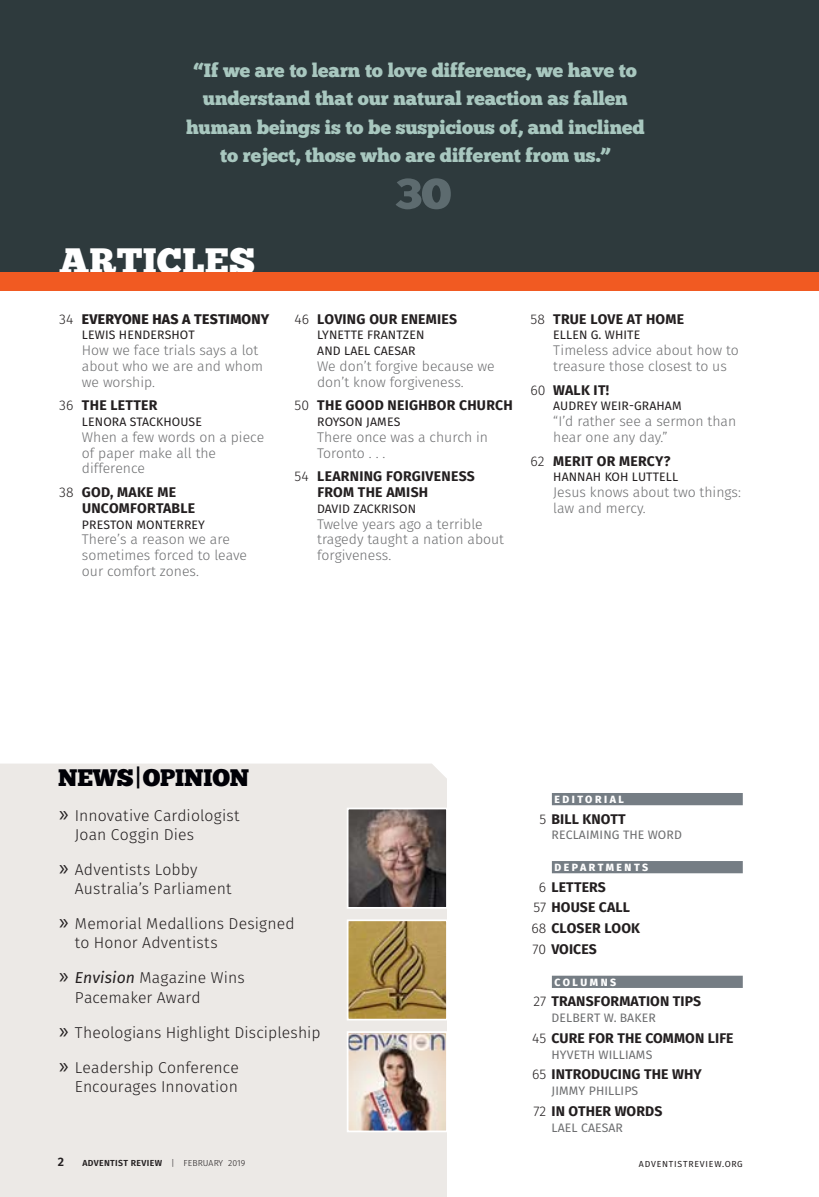
<style>
.page{position:relative;width:819px;height:1197px;background:#fff}
.page>*{position:absolute;margin:0;border:0;box-sizing:border-box;transform-origin:0 0}
.t1{font:42.88px "Chunk Five";color:#5d6b6f;scale:1.18 1}
.t2{font:36.75px "Chunk Five";letter-spacing:.005em;color:#fff}
.t3{font:23.97px "Chunk Five";letter-spacing:-.01em;color:#000006}
.t4{font:19.25px/28.5px "Chunk Five";letter-spacing:-.005em;color:#a8c7bf;text-align:center}
.t5{font:300 15.75px/19.2px "Fira Sans";letter-spacing:.005em;color:#231f20}
.t6{font:300 14px/15.8px "Fira Sans";color:#6d6e70}
.t7{font:700 14px/20.8px "Fira Sans";letter-spacing:.01em;color:#231f20}
.t8{font:800 14px "Fira Sans";letter-spacing:.02em;color:#231f20}
.t9{font:12.25px/15.8px "Fira Sans";letter-spacing:.01em;color:#231f20}
.t10{font:12.25px "Fira Sans";letter-spacing:.01em;color:#6d6e70}
.t11{font:600 12.25px "Fira Sans";color:#231f20}
.t12{font:800 10.5px "Fira Sans";letter-spacing:.24em;color:#fff}
.t13{font:600 8.75px "Fira Sans";letter-spacing:.04em;color:#231f20}
.t14{font:8.75px "Fira Sans";letter-spacing:.09em;color:#231f20}
.s1{font-weight:300}
.s2{font-family:"Myriad Pro";font-weight:400;font-size:22.75px}
.s3{font-weight:400;font-style:italic}
</style>
<div class="page">
<div style="left:0;top:764px;width:447px;height:433px;background:#ece9e6"></div>
<div style="left:0;top:0;width:819px;height:273px;background:#2e3a3d"></div>
<div style="left:0;top:273px;width:819px;height:18px;background:#f15a22"></div>
<img style="left:350px;top:811px;width:95px;height:95px">
<div style="left:347px;top:808px;width:101px;height:101px;border:2px solid #fff"></div>
<img style="left:350px;top:922px;width:95px;height:95px">
<div style="left:347px;top:919px;width:101px;height:101px;border:2px solid #fff"></div>
<img style="left:350px;top:1034px;width:95px;height:95px">
<div style="left:347px;top:1031px;width:101px;height:101px;border:2px solid #fff"></div>
<div style="left:552px;top:793px;width:191px;height:12px;background:#757d84"></div>
<div style="left:552px;top:861px;width:191px;height:12px;background:#757d84"></div>
<div style="left:552px;top:976px;width:191px;height:12px;background:#757d84"></div>
<h3 class="t4" style="left:186px;top:57px;width:460px">“If we are to learn to love difference, we have to understand that our natural reaction as fallen human beings is to be suspicious of, and inclined to reject, those who are different from us.”</h3>
<h1 class="t1" style="left:395px;top:177px;width:50px">30</h1>
<h2 class="t2" style="left:59px;top:246px;width:197px">ARTICLES</h2>
<p class="t8" style="left:59px;top:314px;width:212px"><span class="s1">34</span> EVERYONE HAS A TESTIMONY</p>
<p class="t9" style="left:82px;top:328px;width:114px">LEWIS HENDERSHOT</p>
<p class="t6" style="left:82px;top:343px;width:183px">How we face trials says a lot about who we are and whom we worship.</p>
<p class="t7" style="left:59px;top:396px;width:100px"><span class="s1">36</span> THE LETTER</p>
<p class="t9" style="left:82px;top:415px;width:121px">LENORA STACKHOUSE</p>
<p class="t6" style="left:82px;top:430px;width:184px">When a few words on a piece of paper make all the difference</p>
<p class="t7" style="left:82px;top:485px;width:115px;line-height:15.8px;text-indent:-23px"><span class="s1">38</span> GOD, MAKE ME<br>UNCOMFORTABLE</p>
<p class="t9" style="left:82px;top:517px;width:124px">PRESTON MONTERREY</p>
<p class="t6" style="left:82px;top:532px;width:167px">There’s a reason we are sometimes forced to leave our comfort zones.</p>
<p class="t7" style="left:294px;top:309px;width:164px"><span class="s1">46</span> LOVING OUR ENEMIES</p>
<p class="t9" style="left:317px;top:328px;width:109px">LYNETTE FRANTZEN<br>AND LAEL CAESAR</p>
<p class="t6" style="left:317px;top:359px;width:179px">We don’t forgive because we don’t know forgiveness.</p>
<p class="t7" style="left:294px;top:396px;width:220px"><span class="s1">50</span> THE GOOD NEIGHBOR CHURCH</p>
<p class="t9" style="left:317px;top:415px;width:85px">ROYSON JAMES</p>
<p class="t6" style="left:317px;top:430px;width:172px">There once was a church in<br>Toronto . . .</p>
<p class="t7" style="left:317px;top:469px;width:159px;line-height:15.8px;text-indent:-23px"><span class="s1">54</span> LEARNING FORGIVENESS<br>FROM THE AMISH</p>
<p class="t9" style="left:317px;top:501px;width:100px">DAVID ZACKRISON</p>
<p class="t6" style="left:317px;top:517px;width:188px">Twelve years ago a terrible tragedy taught a nation about forgiveness.</p>
<p class="t7" style="left:530px;top:309px;width:155px"><span class="s1">58</span> TRUE LOVE AT HOME</p>
<p class="t9" style="left:553px;top:328px;width:88px">ELLEN G. WHITE</p>
<p class="t6" style="left:553px;top:343px;width:187px">Timeless advice about how to treasure those closest to us</p>
<p class="t7" style="left:530px;top:380px;width:80px"><span class="s1">60</span> WALK IT!</p>
<p class="t9" style="left:553px;top:399px;width:130px">AUDREY WEIR-GRAHAM</p>
<p class="t6" style="left:553px;top:414px;width:184px">“I’d rather see a sermon than hear one any day.”</p>
<p class="t7" style="left:530px;top:451px;width:142px"><span class="s1">62</span> MERIT OR MERCY?</p>
<p class="t9" style="left:553px;top:470px;width:126px">HANNAH KOH LUTTELL</p>
<p class="t6" style="left:553px;top:485px;width:189px">Jesus knows about two things: law and mercy.</p>
<h3 class="t3" style="left:58px;top:768px;width:193px">NEWS|OPINION</h3>
<p class="t5" style="left:75px;top:806px;width:166px;text-indent:-16px"><span class="s2">»</span> Innovative Cardiologist<br>Joan Coggin Dies</p>
<p class="t5" style="left:75px;top:861px;width:158px;text-indent:-16px"><span class="s2">»</span> Adventists Lobby<br>Australia’s Parliament</p>
<p class="t5" style="left:75px;top:915px;width:221px;text-indent:-16px"><span class="s2">»</span> Memorial Medallions Designed to Honor Adventists</p>
<p class="t5" style="left:75px;top:969px;width:171px;text-indent:-16px"><span class="s2">»</span> <span class="s3">Envision</span> Magazine Wins<br>Pacemaker Award</p>
<p class="t5" style="left:59px;top:1023px;width:263px"><span class="s2">»</span> Theologians Highlight Discipleship</p>
<p class="t5" style="left:59px;top:1058px;width:181px;text-align:right"><span class="s2">»</span> Leadership Conference<br>Encourages Innovation</p>
<p class="t11" style="left:58px;top:1156px;width:8px">2</p>
<p class="t13" style="left:82px;top:1159px;width:164px">ADVENTIST REVIEW <span class="s1">| FEBRUARY 2019</span></p>
<p class="t12" style="left:554px;top:795px;width:71px">EDITORIAL</p>
<p class="t7" style="left:539px;top:809px;width:88px"><span class="s1">5</span> BILL KNOTT</p>
<p class="t10" style="left:551px;top:829px;width:132px">RECLAIMING THE WORD</p>
<p class="t12" style="left:554px;top:864px;width:95px">DEPARTMENTS</p>
<p class="t7" style="left:531px;top:877px;width:110px;text-indent:8px"><span class="s1">6</span> LETTERS<br><span class="s1">57</span> HOUSE CALL<br><span class="s1">68</span> CLOSER LOOK<br><span class="s1">70</span> VOICES</p>
<p class="t12" style="left:554px;top:978px;width:63px">COLUMNS</p>
<p class="t7" style="left:533px;top:992px;width:169px"><span class="s1">27</span> TRANSFORMATION TIPS</p>
<p class="t10" style="left:551px;top:1012px;width:106px">DELBERT W. BAKER</p>
<p class="t7" style="left:532px;top:1028px;width:203px"><span class="s1">45</span> CURE FOR THE COMMON LIFE</p>
<p class="t10" style="left:551px;top:1048px;width:102px">HYVETH WILLIAMS</p>
<p class="t7" style="left:532px;top:1065px;width:171px"><span class="s1">65</span> INTRODUCING THE WHY</p>
<p class="t10" style="left:551px;top:1085px;width:88px">JIMMY PHILLIPS</p>
<p class="t7" style="left:533px;top:1101px;width:130px"><span class="s1">72</span> IN OTHER WORDS</p>
<p class="t10" style="left:551px;top:1121px;width:73px">LAEL CAESAR</p>
<p class="t14" style="left:639px;top:1160px;width:105px">ADVENTISTREVIEW.ORG</p>
</div>
